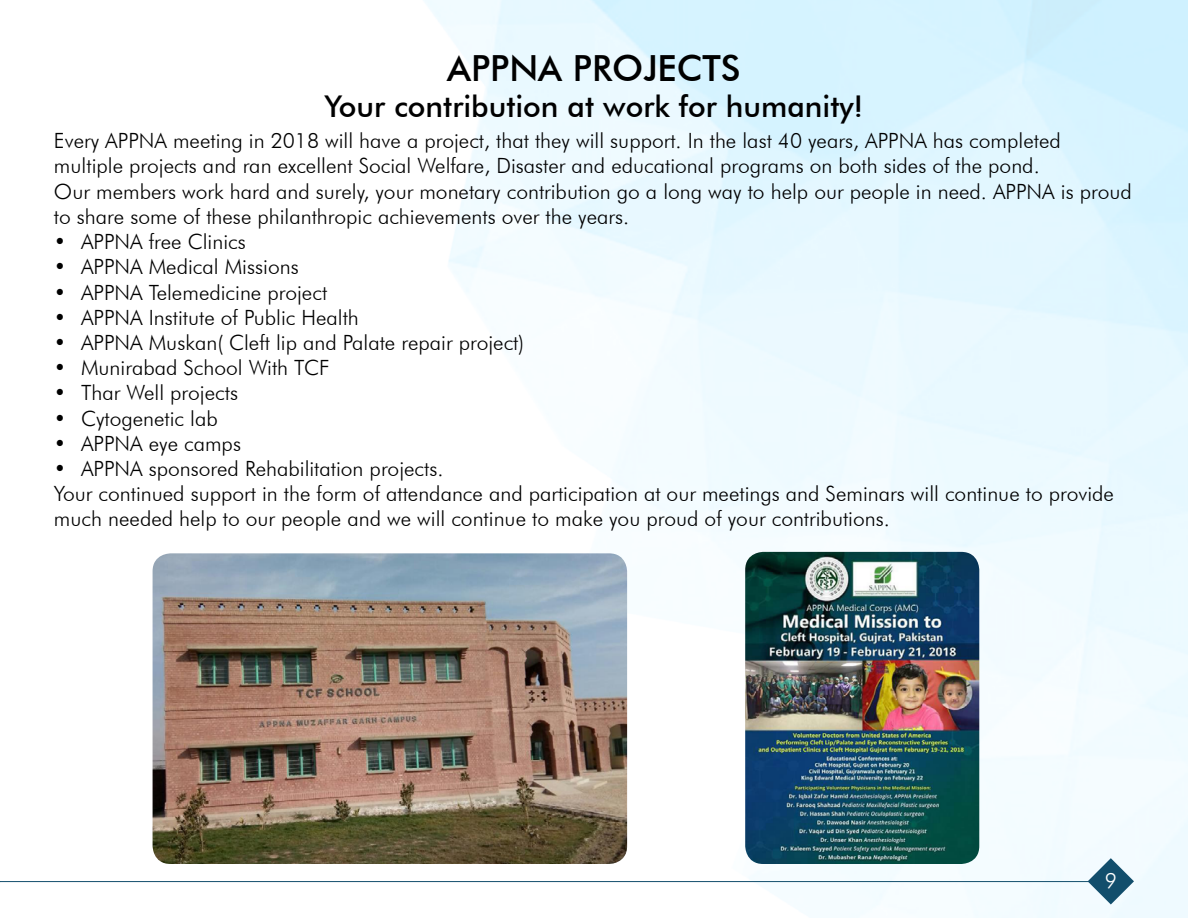
<style>
.page{position:relative;width:1188px;height:918px;background:#fff}
.page>*{position:absolute;margin:0;border:0;box-sizing:border-box;transform-origin:0 0}
.t1{font:500 36px "Futura BT";color:#000}
.t2{font:500 30px "Futura BT";color:#000}
.t3{font:300 21px/25.2px "Futura BT";color:#000}
.t4{font:300 21px "Futura BT";color:#fff}
</style>
<div class="page">
<hr style="left:0;top:881px;width:1104px;height:1px;background:#124e6c">
<svg style="left:1088px;top:858px;width:46px;height:47px"></svg>
<img style="left:745px;top:552px;width:234px;height:312px">
<img style="left:153px;top:553px;width:474px;height:311px">
<h1 class="t1" style="left:447px;top:47px;width:295px">APPNA PROJECTS</h1>
<h2 class="t2" style="left:325px;top:88px;width:540px">Your contribution at work for humanity!</h2>
<p class="t3" style="left:54px;top:128px;width:1079px">Every APPNA meeting in 2018 will have a project, that they will support. In the last 40 years, APPNA has completed multiple projects and ran excellent Social Welfare, Disaster and educational programs on both sides of the pond.<br>Our members work hard and surely, your monetary contribution go a long way to help our people in need. APPNA is proud to share some of these philanthropic achievements over the years.</p>
<p class="t3" style="left:54px;top:229px;width:193px">• APPNA free Clinics</p>
<p class="t3" style="left:54px;top:254px;width:246px">• APPNA Medical Missions</p>
<p class="t3" style="left:54px;top:279px;width:275px">• APPNA Telemedicine project</p>
<p class="t3" style="left:54px;top:305px;width:306px">• APPNA Institute of Public Health</p>
<p class="t3" style="left:54px;top:330px;width:472px">• APPNA Muskan( Cleft lip and Palate repair project)</p>
<p class="t3" style="left:54px;top:355px;width:277px">• Munirabad School With TCF</p>
<p class="t3" style="left:54px;top:380px;width:186px">• Thar Well projects</p>
<p class="t3" style="left:54px;top:405px;width:165px">• Cytogenetic lab</p>
<p class="t3" style="left:54px;top:431px;width:189px">• APPNA eye camps</p>
<p class="t3" style="left:54px;top:456px;width:1062px">• APPNA sponsored Rehabilitation projects.<br>Your continued support in the form of attendance and participation at our meetings and Seminars will continue to provide much needed help to our people and we will continue to make you proud of your contributions.</p>
<p class="t4" style="left:1105px;top:867px;width:14px">9</p>
</div>
